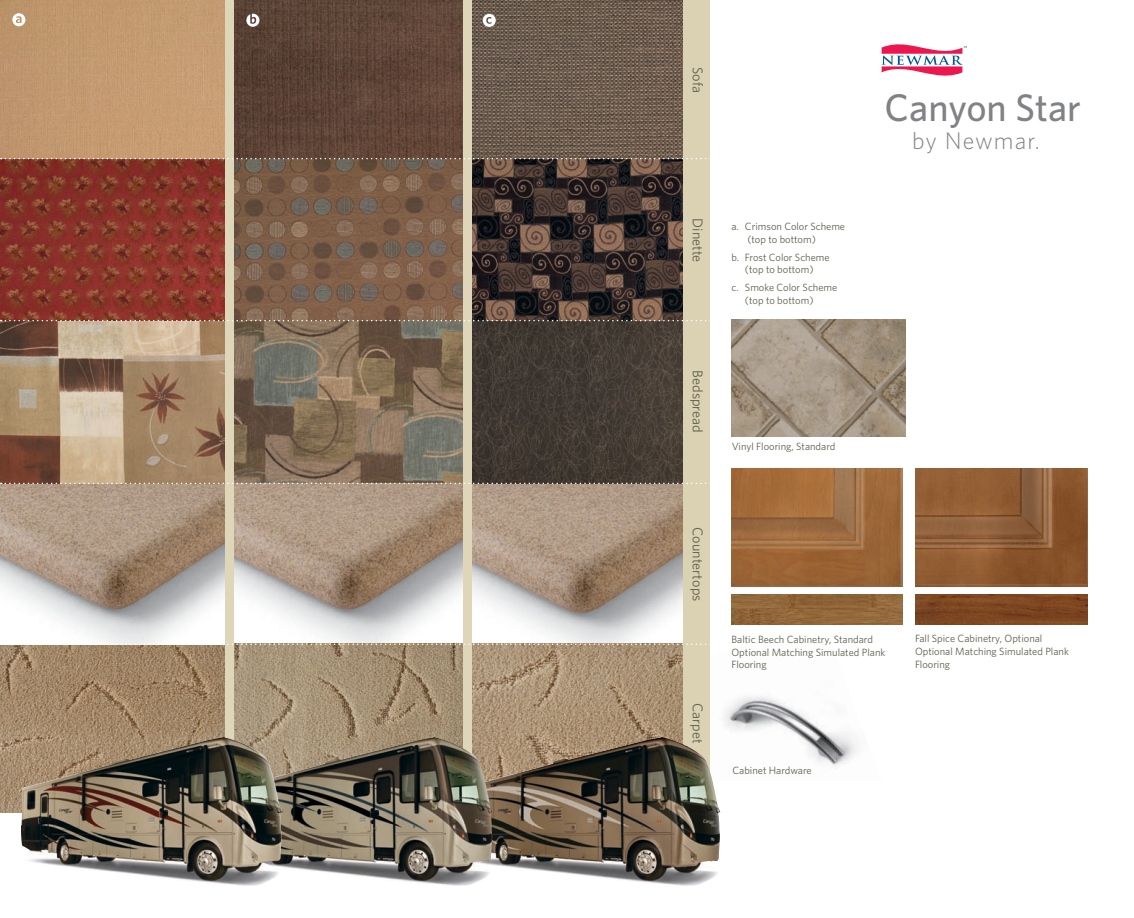
<style>
.page{position:relative;width:1134px;height:918px;background:#fff}
.page>*{position:absolute;margin:0;border:0;box-sizing:border-box;transform-origin:0 0}
.t1{font:500 38.4px "Whitney";color:#808285}
.t2{font:300 24px "Whitney";letter-spacing:.045em;color:#808285}
.t3{font:14.25px "Whitney";color:#605f4d}
.t4{font:10.5px/12.6px "Whitney";color:#605f4d}
</style>
<div class="page">
<img style="left:723px;top:696px;width:135px;height:71px">
<img style="left:731px;top:320px;width:175px;height:117px">
<img style="left:234px;top:0;width:229px;height:737px">
<img style="left:472px;top:484px;width:211px;height:253px">
<img style="left:0;top:483px;width:225px;height:330px">
<svg style="left:882px;top:44px;width:85px;height:32px"></svg>
<img style="left:472px;top:321px;width:211px;height:162px">
<img style="left:0;top:320px;width:225px;height:163px">
<img style="left:472px;top:0;width:211px;height:320px">
<img style="left:0;top:0;width:225px;height:320px">
<div style="left:683px;top:0;width:27px;height:776px;background:#dbd2b3"></div>
<div style="left:463px;top:0;width:9px;height:811px;background:#dfd5b8"></div>
<div style="left:225px;top:0;width:9px;height:812px;background:#dfd5b8"></div>
<svg style="left:1px;top:644px;width:709px;height:1px"></svg>
<svg style="left:1px;top:158px;width:709px;height:1px"></svg>
<svg style="left:1px;top:320px;width:709px;height:1px"></svg>
<svg style="left:1px;top:483px;width:709px;height:1px"></svg>
<svg style="left:12px;top:13px;width:13px;height:13px"></svg>
<svg style="left:483px;top:14px;width:13px;height:13px"></svg>
<svg style="left:246px;top:14px;width:13px;height:13px"></svg>
<img style="left:496px;top:737px;width:228px;height:149px">
<img style="left:285px;top:737px;width:211px;height:149px">
<img style="left:21px;top:737px;width:264px;height:149px">
<img style="left:731px;top:468px;width:172px;height:119px">
<img style="left:731px;top:594px;width:172px;height:30px">
<img style="left:916px;top:594px;width:171px;height:30px">
<img style="left:916px;top:468px;width:171px;height:119px">
<h3 class="t3" style="left:706px;top:67px;width:27px;rotate:90deg">Sofa</h3>
<h3 class="t3" style="left:706px;top:218px;width:46px;rotate:90deg">Dinette</h3>
<h3 class="t3" style="left:706px;top:370px;width:64px;rotate:90deg">Bedspread</h3>
<p class="t4" style="left:747px;top:220px;width:99px;text-indent:-16px">a. Crimson Color Scheme (top to bottom)</p>
<p class="t4" style="left:731px;top:251px;width:100px;text-align:center">b. Frost Color Scheme (top to bottom)</p>
<p class="t4" style="left:745px;top:281px;width:94px;text-indent:-14px">c. Smoke Color Scheme (top to bottom)</p>
<p class="t4" style="left:732px;top:440px;width:105px">Vinyl Flooring, Standard</p>
<h1 class="t1" style="left:884px;top:84px;width:198px">Canyon Star</h1>
<h2 class="t2" style="left:912px;top:127px;width:129px">by Newmar.</h2>
<h3 class="t3" style="left:706px;top:527px;width:75px;rotate:90deg">Countertops</h3>
<h3 class="t3" style="left:706px;top:703px;width:42px;rotate:90deg">Carpet</h3>
<p class="t4" style="left:731px;top:633px;width:155px">Baltic Beech Cabinetry, Standard<br>Optional Matching Simulated Plank<br>Flooring</p>
<p class="t4" style="left:915px;top:632px;width:155px">Fall Spice Cabinetry, Optional<br>Optional Matching Simulated Plank<br>Flooring</p>
<p class="t4" style="left:732px;top:764px;width:81px">Cabinet Hardware</p>
</div>
